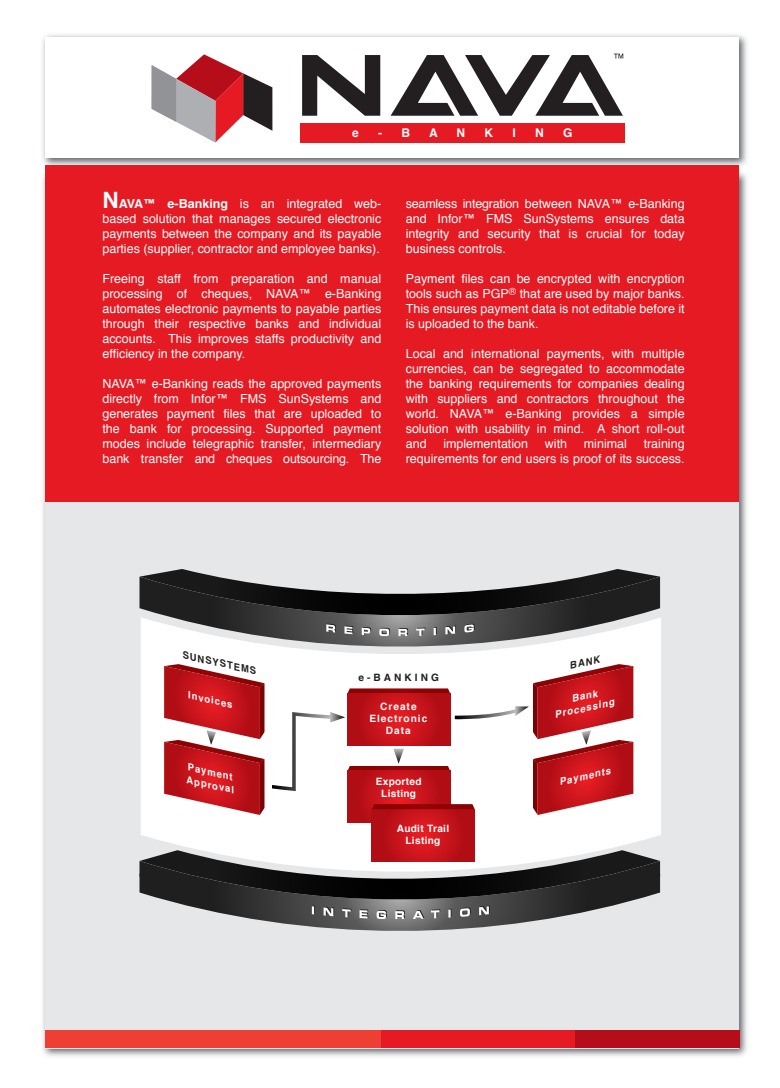
<style>
.page{position:relative;width:780px;height:1088px;background:#fff}
.page>*{position:absolute;margin:0;border:0;box-sizing:border-box;transform-origin:0 0}
.t1{font:12.5px/15px "Helvetica";color:#fff;text-align:justify}
.t2{font:700 12px "Helvetica";color:#fff}
.t3{font:700 10.12px/12px "Helvetica";letter-spacing:.03em;color:#fff;text-align:center}
.t4{font:700 10.12px/12px "Helvetica";letter-spacing:.1em;color:#fff;text-align:center}
.t5{font:700 10.12px "Helvetica";letter-spacing:.3em;color:#231f20}
.t6{font:italic 700 9.88px "Helvetica";color:#fff}
.t7{font:italic 700 9.88px "Helvetica";color:#231f20}
.s1{font-weight:700;font-size:22.5px}
.s2{font-weight:700}
</style>
<div class="page">
<img style="left:42px;top:34px;width:705px;height:134px">
<div style="left:46px;top:38px;width:693px;height:120px;background:#fff"></div>
<img style="left:42px;top:526px;width:529px;height:531px">
<img style="left:571px;top:171px;width:176px;height:886px">
<div style="left:46px;top:174px;width:693px;height:874px;background:#e6e7e9"></div>
<svg style="left:302px;top:55px;width:78px;height:61px"></svg>
<svg style="left:151px;top:54px;width:121px;height:89px"></svg>
<svg style="left:390px;top:54px;width:233px;height:62px"></svg>
<div style="left:300px;top:123px;width:324px;height:19px;background:#e51a23"></div>
<div style="left:46px;top:166px;width:693px;height:336px;background:#e51a23"></div>
<div style="left:141px;top:617px;width:520px;height:267px;background:#fff"></div>
<svg style="left:141px;top:636px;width:519px;height:23px;fill:#fff"></svg>
<svg style="left:139px;top:569px;width:521px;height:67px"></svg>
<svg style="left:329px;top:928px;width:142px;height:3px"></svg>
<svg style="left:139px;top:850px;width:521px;height:78px"></svg>
<svg style="left:164px;top:664px;width:100px;height:151px;background:#cc4c52"></svg>
<div style="left:347px;top:771px;width:103px;height:52px;background:#b10d15"></div>
<svg style="left:371px;top:815px;width:103px;height:46px;background:#c4121a"></svg>
<svg style="left:272px;top:664px;width:361px;height:151px;background:#e0999c"></svg>
<div style="left:46px;top:1030px;width:336px;height:18px;background:#ee3f34"></div>
<div style="left:381px;top:1030px;width:195px;height:18px;background:#e51a23"></div>
<div style="left:575px;top:1030px;width:164px;height:18px;background:#b50e1a"></div>
<p class="t2" style="left:352px;top:124px;width:8px">e</p>
<p class="t2" style="left:378px;top:124px;width:33px">- B</p>
<p class="t2" style="left:429px;top:124px;width:10px">A</p>
<p class="t2" style="left:456px;top:124px;width:10px">N</p>
<p class="t2" style="left:484px;top:124px;width:10px">K</p>
<p class="t2" style="left:512px;top:124px;width:5px">I</p>
<p class="t2" style="left:535px;top:124px;width:10px">N</p>
<p class="t2" style="left:563px;top:124px;width:11px">G</p>
<p class="t1" style="left:102px;top:196px;width:280px"><span class="s1">N</span><span class="s2">AVA™ e-Banking</span> is an integrated web&shy;based solution that manages secured electronic payments between the company and its payable parties (supplier, contractor and employee banks).</p>
<p class="t1" style="left:102px;top:271px;width:280px">Freeing staff from preparation and manual processing of cheques, NAVA™ e-Banking automates electronic payments to payable parties through their respective banks and individual accounts. This improves staffs productivity and efficiency in the company.</p>
<p class="t1" style="left:102px;top:376px;width:280px">NAVA™ e-Banking reads the approved payments directly from Infor™ FMS SunSystems and generates payment files that are uploaded to the bank for processing. Supported payment modes include telegraphic transfer, intermediary bank transfer and cheques outsourcing. The</p>
<p class="t1" style="left:406px;top:196px;width:280px">seamless integration between NAVA™ e-Banking and Infor™ FMS SunSystems ensures data integrity and security that is crucial for today business controls.</p>
<p class="t1" style="left:406px;top:271px;width:280px">Payment files can be encrypted with encryption tools such as PGP<sup>®</sup> that are used by major banks.<br>This ensures payment data is not editable before it is uploaded to the bank.</p>
<p class="t1" style="left:406px;top:346px;width:280px">Local and international payments, with multiple currencies, can be segregated to accommodate the banking requirements for companies dealing with suppliers and contractors throughout the world. NAVA™ e-Banking provides a simple solution with usability in mind. A short roll-out and</p>
<p class="t1" style="left:443px;top:436px;width:86px">implementation</p>
<p class="t1" style="left:545px;top:436px;width:24px">with</p>
<p class="t1" style="left:584px;top:436px;width:45px">minimal</p>
<p class="t1" style="left:406px;top:436px;width:280px;text-align:right">training<br>requirements for end users is proof of its success.</p>
<p class="t7" style="left:185px;top:648px;width:77px;rotate:13deg">SUNSYSTEMS</p>
<p class="t6" style="left:190px;top:688px;width:47px;rotate:13deg">Invoices</p>
<p class="t5" style="left:358px;top:671px;width:82px">e-BANKING</p>
<p class="t4" style="left:369px;top:701px;width:60px">Create<br>Electronic<br>Data</p>
<p class="t7" style="left:568px;top:659px;width:32px;rotate:-13deg">BANK</p>
<p class="t6" style="left:553px;top:708px;width:62px;rotate:-13deg">Processing</p>
<p class="t6" style="left:570px;top:692px;width:28px;rotate:-13deg">Bank</p>
<p class="t6" style="left:190px;top:760px;width:48px;rotate:13deg">Payment</p>
<p class="t6" style="left:189px;top:773px;width:50px;rotate:13deg">Approval</p>
<p class="t3" style="left:375px;top:776px;width:47px">Exported<br>Listing</p>
<p class="t3" style="left:396px;top:822px;width:54px">Audit Trail<br>Listing</p>
<p class="t6" style="left:557px;top:775px;width:54px;rotate:-13deg">Payments</p>
</div>
